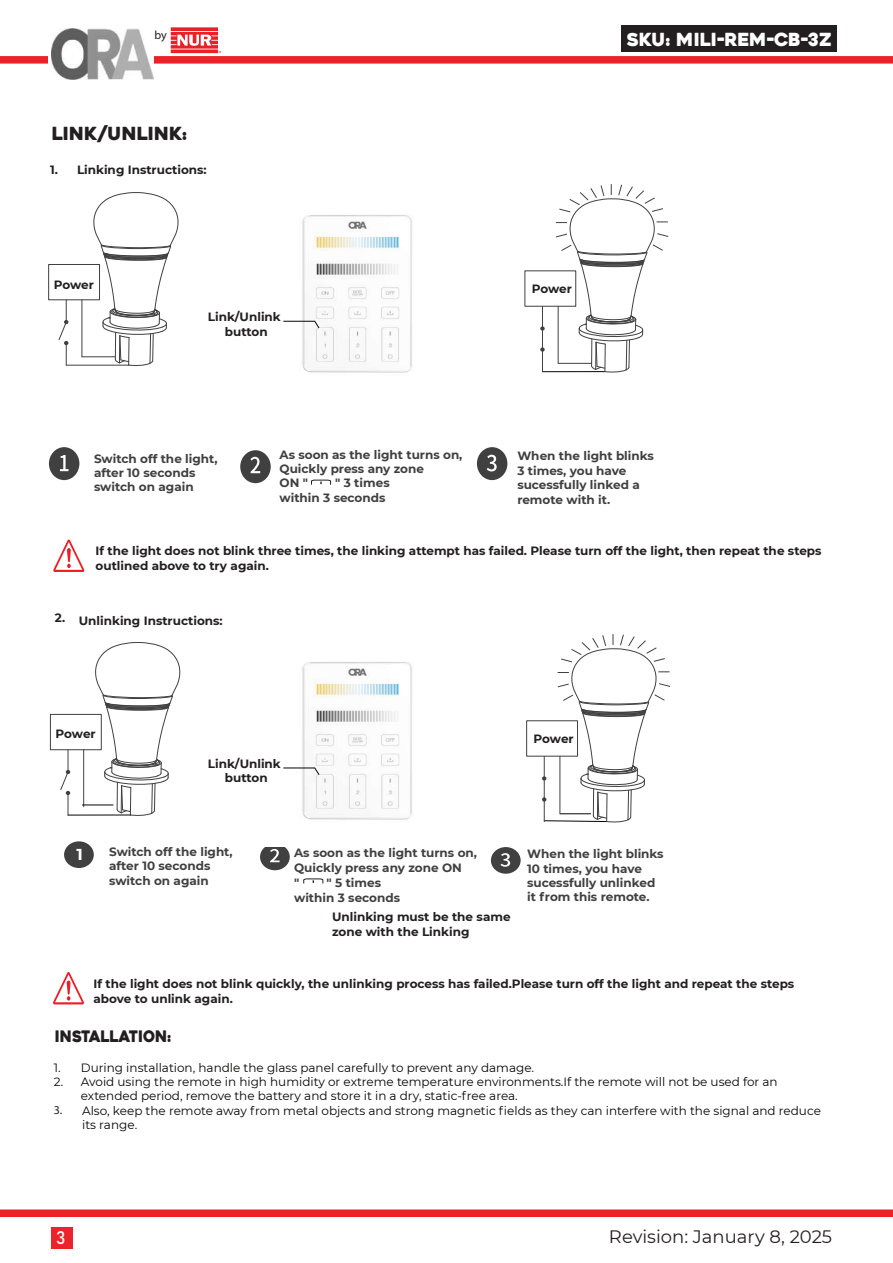
<style>
.page{position:relative;width:893px;height:1263px;background:#fff}
.page>*{position:absolute;margin:0;border:0;box-sizing:border-box;transform-origin:0 0}
.t1{font:18px "Montserrat";color:#231f20}
.t2{font:18px "Heavitas";color:#fff}
.t3{font:18px "Heavitas";color:#231f20}
.t4{font:18px "Bahnschrift";color:#fff}
.t5{font:15.75px "Heavitas";color:#231f20;scale:.93 1}
.t6{font:700 15.75px "Montserrat";color:#fff;scale:1.04 1}
.t7{font:700 12px/14.4px "Montserrat";color:#231f20}
.t8{font:700 12px/14.4px "Montserrat";color:#414041}
.t9{font:12px/14.4px "Montserrat";color:#050504}
.t10{font:12px "Myriad Pro";color:#231f20}
.t11{font:700 3px "Montserrat";color:#ea2227;scale:1.09 1}
</style>
<div class="page">
<div style="left:0;top:56px;width:893px;height:8px;background:#eb2329"></div>
<div style="left:0;top:1209px;width:893px;height:8px;background:#eb2329"></div>
<div style="left:52px;top:1227px;width:21px;height:21px;background:#eb232b"></div>
<div style="left:49px;top:16px;width:83px;height:80px;background:#fff"></div>
<div style="left:477px;top:447px;width:30px;height:33px;background:#414041;border-radius:50%"></div>
<svg style="left:487px;top:455px;width:10px;height:16px"></svg>
<div style="left:49px;top:447px;width:30px;height:33px;background:#414041;border-radius:50%"></div>
<svg style="left:60px;top:455px;width:9px;height:16px"></svg>
<div style="left:240px;top:450px;width:31px;height:33px;background:#414041;border-radius:50%"></div>
<svg style="left:250px;top:457px;width:10px;height:16px"></svg>
<svg style="left:92px;top:192px;width:87px;height:174px"></svg>
<hr style="left:82px;top:357px;width:33px;height:1px;background:#414041">
<hr style="left:66px;top:365px;width:63px;height:1px;background:#414041">
<hr style="left:82px;top:300px;width:1px;height:57px;background:#414041">
<div style="left:48px;top:264px;width:52px;height:36px;border:1px solid #414041"></div>
<svg style="left:59px;top:300px;width:9px;height:65px"></svg>
<hr style="left:542px;top:371px;width:63px;height:1px;background:#050504">
<svg style="left:540px;top:306px;width:5px;height:66px"></svg>
<svg style="left:556px;top:184px;width:113px;height:188px"></svg>
<div style="left:491px;top:847px;width:30px;height:27px;background:#414041;border-radius:50%"></div>
<svg style="left:501px;top:853px;width:9px;height:14px"></svg>
<div style="left:260px;top:844px;width:30px;height:26px;background:#414041;border-radius:50%"></div>
<svg style="left:270px;top:849px;width:10px;height:13px"></svg>
<svg style="left:303px;top:878px;width:20px;height:6px"></svg>
<div style="left:64px;top:841px;width:30px;height:27px;background:#414041;border-radius:50%"></div>
<svg style="left:53px;top:539px;width:31px;height:33px"></svg>
<svg style="left:94px;top:642px;width:87px;height:174px"></svg>
<hr style="left:83px;top:750px;width:1px;height:57px;background:#414041">
<div style="left:50px;top:714px;width:51px;height:36px;border:1px solid #414041"></div>
<svg style="left:60px;top:750px;width:10px;height:65px"></svg>
<div style="left:526px;top:721px;width:52px;height:35px;border:1px solid #414041"></div>
<svg style="left:542px;top:634px;width:128px;height:188px"></svg>
<svg style="left:53px;top:972px;width:31px;height:32px"></svg>
<svg style="left:171px;top:27px;width:47px;height:26px"></svg>
<hr style="left:560px;top:813px;width:31px;height:1px;background:#050504">
<hr style="left:82px;top:805px;width:31px;height:1px;background:#050504">
<hr style="left:68px;top:815px;width:62px;height:1px;background:#050504">
<img style="left:52px;top:29px;width:101px;height:50px">
<div style="left:622px;top:26px;width:215px;height:26px;background:#231f20"></div>
<svg style="left:311px;top:480px;width:20px;height:5px"></svg>
<img style="left:302px;top:215px;width:111px;height:158px">
<svg style="left:283px;top:320px;width:37px;height:9px"></svg>
<img style="left:266px;top:662px;width:147px;height:185px">
<svg style="left:283px;top:767px;width:37px;height:9px"></svg>
<p class="t10" style="left:155px;top:27px;width:14px">by</p>
<h1 class="t2" style="left:627px;top:29px;width:207px">SKU: MILI-REM-CB-3Z</h1>
<p class="t11" style="left:219px;top:50px;width:4px">®</p>
<h1 class="t3" style="left:52px;top:122px;width:136px">LINK/UNLINK:</h1>
<p class="t7" style="left:50px;top:162px;width:158px">1. Linking Instructions:</p>
<p class="t7" style="left:54px;top:276px;width:42px">Power</p>
<p class="t7" style="left:208px;top:309px;width:74px;text-align:center">Link/Unlink button</p>
<p class="t7" style="left:532px;top:281px;width:42px">Power</p>
<p class="t8" style="left:280px;top:446px;width:184px">As soon as the light turns on,<br>Quickly press any zone<br>ON "</p>
<p class="t8" style="left:94px;top:451px;width:125px">Switch off the light, after 10 seconds switch on again</p>
<p class="t8" style="left:517px;top:448px;width:138px">When the light blinks<br>3 times, you have sucessfully linked a remote with it.</p>
<p class="t8" style="left:280px;top:475px;width:112px;text-indent:56px">" 3 times within 3 seconds</p>
<p class="t7" style="left:96px;top:543px;width:727px">If the light does not blink three times, the linking attempt has failed. Please turn off the light, then repeat the steps outlined above to try again.</p>
<p class="t7" style="left:55px;top:613px;width:169px">2. Unlinking Instructions:</p>
<p class="t7" style="left:56px;top:726px;width:42px">Power</p>
<p class="t7" style="left:208px;top:756px;width:74px;text-align:center">Link/Unlink button</p>
<p class="t7" style="left:534px;top:731px;width:42px">Power</p>
<h2 class="t6" style="left:76px;top:843px;width:8px">1</h2>
<p class="t8" style="left:109px;top:844px;width:125px">Switch off the light, after 10 seconds switch on again</p>
<p class="t8" style="left:527px;top:846px;width:138px">When the light blinks<br>10 times, you have sucessfully unlinked it from this remote.</p>
<p class="t8" style="left:294px;top:844px;width:184px;line-height:15px">As soon as the light turns on,<br>Quickly press any zone ON<br>"</p>
<p class="t8" style="left:294px;top:874px;width:108px;line-height:15px;text-indent:32px">" 5 times within 3 seconds</p>
<p class="t7" style="left:332px;top:909px;width:180px">Unlinking must be the same zone with the Linking</p>
<p class="t7" style="left:94px;top:976px;width:702px">If the light does not blink quickly, the unlinking process has failed.Please turn off the light and repeat the steps above to unlink again.</p>
<h2 class="t5" style="left:55px;top:1027px;width:126px">INSTALLATION:</h2>
<p class="t9" style="left:54px;top:1060px;width:482px">1. During installation, handle the glass panel carefully to prevent any damage.</p>
<p class="t9" style="left:54px;top:1074px;width:725px">2. Avoid using the remote in high humidity or extreme temperature environments.If the remote will not be used for an</p>
<p class="t9" style="left:82px;top:1088px;width:740px;text-indent:-28px">3. extended period, remove the battery and store it in a dry, static-free area.<br>Also, keep the remote away from metal objects and strong magnetic fields as they can interfere with the signal and reduce its range.</p>
<p class="t10" style="left:54px;top:1103px;width:10px">3.</p>
<h1 class="t4" style="left:56px;top:1224px;width:11px">3</h1>
<h1 class="t1" style="left:609px;top:1224px;width:225px">Revision: January 8, 2025</h1>
</div>
